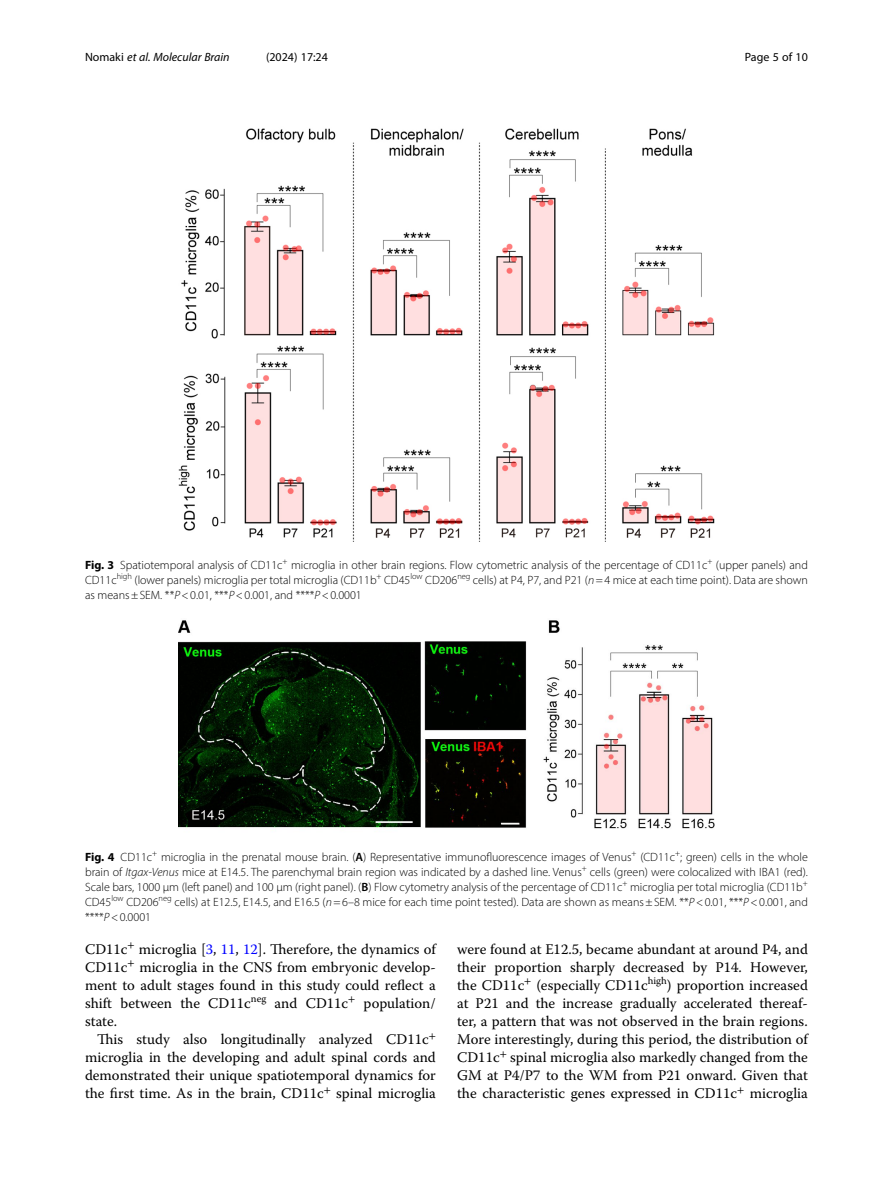
<style>
.page{position:relative;width:893px;height:1191px;background:#fff}
.page>*{position:absolute;margin:0;border:0;box-sizing:border-box;transform-origin:0 0}
.Body_Text_Indent{font:14.7px/18px "Warnock Pro";color:#000;text-align:justify}
.Body_Text{font:14.7px/18px "Warnock Pro";color:#000;text-align:justify}
.Figure_Caption{font:300 12px/15px "Myriad Pro";color:#000;text-align:justify}
.t1{font:italic 12px "Myriad Pro";color:#000}
.t2{font:12px "Myriad Pro";color:#000}
.s1{font-style:normal}
.s2{font-weight:700}
.s3{font-style:italic}
.s4{font-weight:600}
.s5{color:#00f}
</style>
<div class="page">
<img style="left:179px;top:620px;width:535px;height:209px">
<img style="left:179px;top:128px;width:535px;height:414px">
<p class="t1" style="left:85px;top:50px;width:146px"><span class="s1">Nomaki</span> et al. Molecular Brain</p>
<p class="t2" style="left:266px;top:50px;width:63px">(2024) 17:24</p>
<p class="t2" style="left:745px;top:50px;width:65px">Page 5 of 10</p>
<p class="Figure_Caption" style="left:85px;top:557px;width:724px"><span class="s2">Fig. 3</span> Spatiotemporal analysis of CD11c<sup>+</sup> microglia in other brain regions. Flow cytometric analysis of the percentage of CD11c<sup>+</sup> (upper panels) and CD11c<sup>high</sup> (lower panels) microglia per total microglia (CD11b<sup>+</sup> CD45<sup>low</sup> CD206<sup>neg</sup> cells) at P4, P7, and P21 (<span class="s3">n</span>=4 mice at each time point). Data are shown as means±SEM. **<span class="s3">P</span>&lt;0.01, ***<span class="s3">P</span>&lt;0.001, and ****<span class="s3">P</span>&lt;0.0001</p>
<p class="Figure_Caption" style="left:85px;top:849px;width:724px"><span class="s2">Fig. 4</span> CD11c<sup>+</sup> microglia in the prenatal mouse brain. (<span class="s4">A</span>) Representative immunofluorescence images of Venus<sup>+</sup> (CD11c<sup>+</sup>; green) cells in the whole brain of <span class="s3">Itgax-Venus</span> mice at E14.5. The parenchymal brain region was indicated by a dashed line. Venus<sup>+</sup> cells (green) were colocalized with IBA1 (red).<br>Scale bars, 1000 μm (left panel) and 100 μm (right panel). (<span class="s4">B</span>) Flow cytometry analysis of the percentage of CD11c<sup>+</sup> microglia per total microglia (CD11b<sup>+ </sup>CD45<sup>low</sup> CD206<sup>neg</sup> cells) at E12.5, E14.5, and E16.5 (<span class="s3">n</span>=6–8 mice for each time point tested). Data are shown as means±SEM. **<span class="s3">P</span>&lt;0.01, ***<span class="s3">P</span>&lt;0.001, and ****<span class="s3">P</span>&lt;0.0001</p>
<p class="Body_Text" style="left:85px;top:940px;width:352px">CD11c<sup>+</sup> microglia [<span class="s5">3</span>, <span class="s5">11</span>, <span class="s5">12</span>]. Therefore, the dynamics of CD11c<sup>+</sup> microglia in the CNS from embryonic develop&shy;ment to adult stages found in this study could reflect a shift between the CD11c<sup>neg</sup> and CD11c<sup>+</sup> population/ state.</p>
<p class="Body_Text_Indent" style="left:85px;top:1030px;width:352px;text-indent:12px">This study also longitudinally analyzed CD11c<sup>+ </sup>microglia in the developing and adult spinal cords and demonstrated their unique spatiotemporal dynamics for the first time. As in the brain, CD11c<sup>+</sup> spinal microglia</p>
<p class="Body_Text_Indent" style="left:457px;top:940px;width:352px">were found at E12.5, became abundant at around P4, and their proportion sharply decreased by P14. However, the CD11c<sup>+</sup> (especially CD11c<sup>high</sup>) proportion increased at P21 and the increase gradually accelerated thereaf&shy;ter, a pattern that was not observed in the brain regions.<br>More interestingly, during this period, the distribution of CD11c<sup>+</sup> spinal microglia also markedly changed from the GM at P4/P7 to the WM from P21 onward. Given that the characteristic genes expressed in CD11c<sup>+</sup> microglia</p>
</div>
